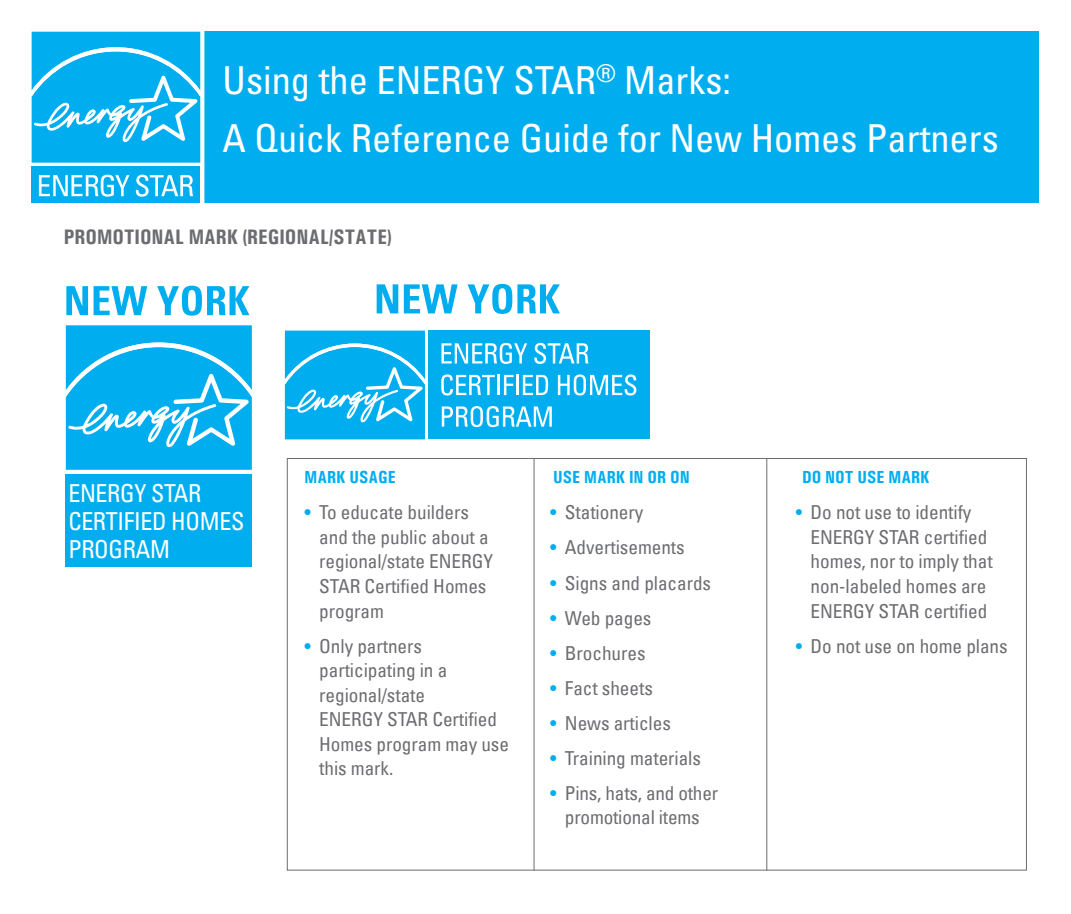
<style>
.page{position:relative;width:1071px;height:914px;background:#fff}
.page>*{position:absolute;margin:0;border:0;box-sizing:border-box;transform-origin:0 0}
.t1{font:condensed 38.5px/57.8px "Univers LT Std";color:#fff}
.t2{font:condensed 24.68px/28px "Univers";letter-spacing:-.015em;color:#fff}
.t3{font:700 21px "Univers Condensed";color:#6c6d70}
.t4{font:condensed 19.25px/24.5px "Univers LT";letter-spacing:-.005em;color:#6c6d70}
.t5{font:700 17.5px "Univers Condensed";color:#00aeef}
.s1{color:#00aeef}
</style>
<div class="page">
<div style="left:197px;top:32px;width:842px;height:171px;background:#00aeef"></div>
<svg style="left:31px;top:31px;width:173px;height:172px;background:#2fbcf1"></svg>
<svg style="left:284px;top:330px;width:145px;height:110px"></svg>
<svg style="left:285px;top:330px;width:140px;height:109px;background:#22b8f1"></svg>
<div style="left:429px;top:330px;width:221px;height:109px;background:#00aeef"></div>
<svg style="left:377px;top:284px;width:21px;height:29px"></svg>
<svg style="left:404px;top:284px;width:54px;height:29px"></svg>
<svg style="left:468px;top:284px;width:92px;height:30px"></svg>
<svg style="left:441px;top:343px;width:86px;height:21px"></svg>
<svg style="left:534px;top:343px;width:54px;height:21px"></svg>
<svg style="left:441px;top:374px;width:54px;height:21px"></svg>
<hr style="left:497px;top:375px;width:3px;height:20px;background:#fff">
<svg style="left:504px;top:375px;width:10px;height:20px"></svg>
<hr style="left:516px;top:375px;width:3px;height:20px;background:#fff">
<svg style="left:523px;top:375px;width:25px;height:20px"></svg>
<svg style="left:558px;top:374px;width:78px;height:21px"></svg>
<svg style="left:442px;top:406px;width:110px;height:21px"></svg>
<svg style="left:65px;top:325px;width:1px;height:242px"></svg>
<svg style="left:66px;top:325px;width:186px;height:145px;background:#21b8f1"></svg>
<div style="left:66px;top:474px;width:186px;height:93px;background:#00aeef"></div>
<svg style="left:66px;top:286px;width:22px;height:29px"></svg>
<svg style="left:94px;top:286px;width:53px;height:29px"></svg>
<svg style="left:157px;top:286px;width:92px;height:29px"></svg>
<hr style="left:534px;top:458px;width:1px;height:412px;background:#6c6d70">
<hr style="left:766px;top:458px;width:1px;height:412px;background:#6c6d70">
<h1 class="t1" style="left:223px;top:51px;width:778px">Using the ENERGY STAR<sup>®</sup> Marks:<br>A Quick Reference Guide for New Homes Partners</h1>
<p class="t3" style="left:64px;top:224px;width:329px">PROMOTIONAL MARK (REGIONAL/STATE)</p>
<p class="t2" style="left:68px;top:479px;width:177px">ENERGY STAR<br>CERTIFIED HOMES<br>PROGRAM</p>
<p class="t5" style="left:305px;top:466px;width:93px">MARK USAGE</p>
<p class="t5" style="left:553px;top:466px;width:138px">USE MARK IN OR ON</p>
<p class="t5" style="left:802px;top:466px;width:129px">DO NOT USE MARK</p>
<p class="t4" style="left:319px;top:500px;width:175px;text-indent:-15px"><span class="s1">•</span> To educate builders and the public about a regional/state ENERGY<br>STAR Certified Homes program</p>
<p class="t4" style="left:319px;top:633px;width:191px;text-indent:-15px"><span class="s1">•</span> Only partners participating in a regional/state<br>ENERGY STAR Certified<br>Homes program may use this mark.</p>
<p class="t4" style="left:550px;top:500px;width:95px"><span class="s1">•</span> Stationery</p>
<p class="t4" style="left:550px;top:535px;width:136px"><span class="s1">•</span> Advertisements</p>
<p class="t4" style="left:550px;top:570px;width:162px"><span class="s1">•</span> Signs and placards</p>
<p class="t4" style="left:550px;top:605px;width:103px"><span class="s1">•</span> Web pages</p>
<p class="t4" style="left:550px;top:640px;width:97px"><span class="s1">•</span> Brochures</p>
<p class="t4" style="left:550px;top:675px;width:104px"><span class="s1">•</span> Fact sheets</p>
<p class="t4" style="left:550px;top:710px;width:122px"><span class="s1">•</span> News articles</p>
<p class="t4" style="left:550px;top:745px;width:152px"><span class="s1">•</span> Training materials</p>
<p class="t4" style="left:550px;top:780px;width:170px;text-align:center"><span class="s1">•</span> Pins, hats, and other promotional items</p>
<p class="t4" style="left:811px;top:500px;width:184px;text-indent:-15px"><span class="s1">•</span> Do not use to identify<br>ENERGY STAR certified homes, nor to imply that non-labeled homes are<br>ENERGY STAR certified</p>
<p class="t4" style="left:796px;top:633px;width:213px"><span class="s1">•</span> Do not use on home plans</p>
</div>
